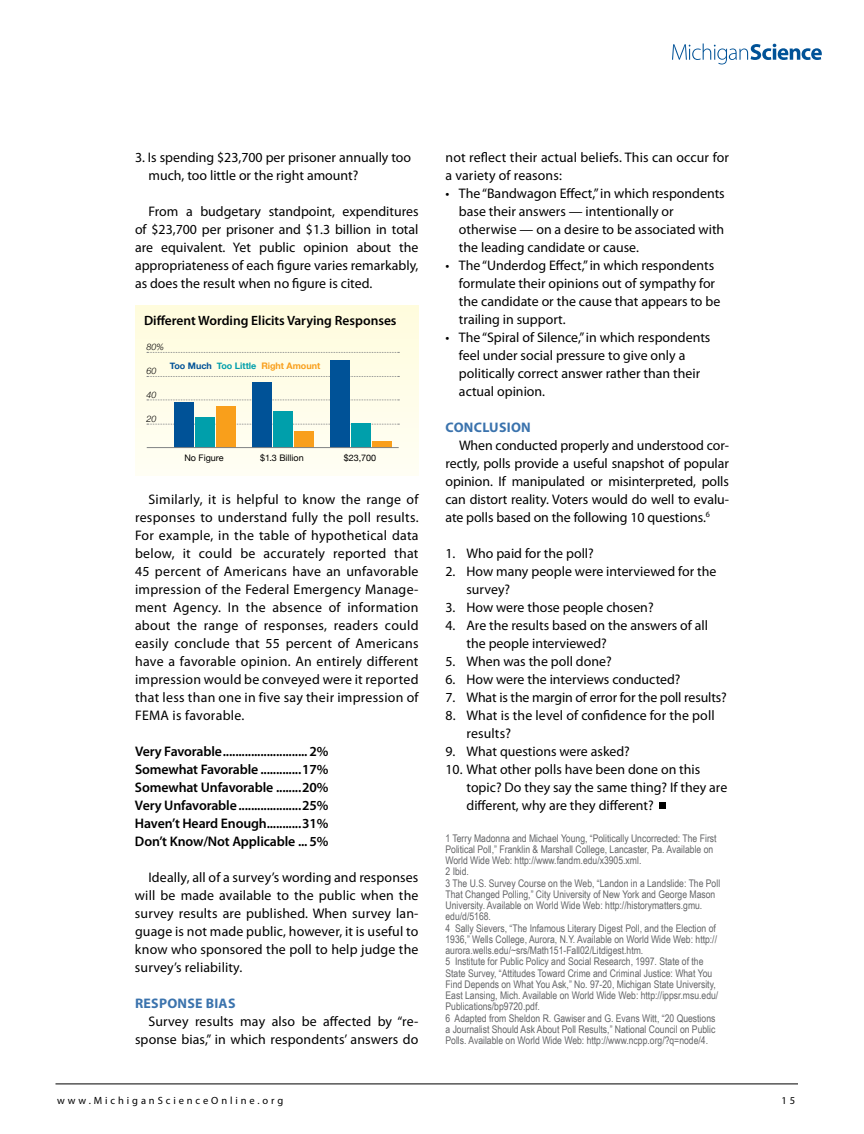
<style>
.page{position:relative;width:864px;height:1134px;background:#fff}
.page>*{position:absolute;margin:0;border:0;box-sizing:border-box;transform-origin:0 0}
.t1{font:13.8px/18px "Myriad Pro";color:#000}
.t2{font:600 13.8px/18px "Myriad Pro";letter-spacing:-.01em;color:#000;text-align:justify}
.t3{font:700 13.8px "Myriad Pro";color:#3b73ad}
.t4{font:600 13.5px "Myriad Pro";color:#000}
.t5{font:10.5px/11.2px "Arial Narrow";color:#636466}
.t6{font:10.5px "Myriad Pro";letter-spacing:.275em;color:#000}
.t7{font:700 9px "Helvetica Neue";color:#f99f1b}
.t8{font:9px "Helvetica Neue";color:#000}
.t9{font:italic 300 9px "Helvetica Neue";color:#000}
.s1{color:#005297}
.s2{color:#009fab}
</style>
<div class="page">
<hr style="left:56px;top:1084px;width:742px;height:1px;background:#000">
<div style="left:135px;top:305px;width:283px;height:171px;background:linear-gradient(to right,#fefce7,#fefce7)"></div>
<svg style="left:147px;top:424px;width:252px;height:1px"></svg>
<svg style="left:147px;top:400px;width:252px;height:1px"></svg>
<svg style="left:147px;top:352px;width:252px;height:1px"></svg>
<svg style="left:147px;top:376px;width:252px;height:1px"></svg>
<svg style="left:672px;top:44px;width:150px;height:20px"></svg>
<svg style="left:660px;top:802px;width:6px;height:6px"></svg>
<div style="left:175px;top:402px;width:19px;height:46px;background:#005297"></div>
<div style="left:196px;top:417px;width:19px;height:31px;background:#009fab"></div>
<div style="left:216px;top:406px;width:20px;height:42px;background:#f99f1b"></div>
<div style="left:252px;top:382px;width:20px;height:66px;background:#005297"></div>
<div style="left:273px;top:411px;width:20px;height:37px;background:#009fab"></div>
<div style="left:294px;top:431px;width:20px;height:17px;background:#f99f1b"></div>
<div style="left:330px;top:360px;width:20px;height:88px;background:#005297"></div>
<div style="left:351px;top:424px;width:20px;height:24px;background:#009fab"></div>
<div style="left:372px;top:441px;width:20px;height:7px;background:#f99f1b"></div>
<hr style="left:147px;top:447px;width:252px;height:1px;background:#808284">
<p class="t1" style="left:149px;top:148px;width:264px;text-indent:-14px">3. Is spending $23,700 per prisoner annually too much, too little or the right amount?</p>
<p class="t1" style="left:135px;top:202px;width:285px;text-align:justify;text-indent:13px">From a budgetary standpoint, expenditures of $23,700 per prisoner and $1 .3 billion in total are equivalent. Yet public opinion about the appropriateness of each figure varies remarkably, as does the result when no figure is cited.</p>
<p class="t4" style="left:144px;top:312px;width:254px">Different Wording Elicits Varying Responses</p>
<p class="t9" style="left:147px;top:341px;width:19px">80%</p>
<p class="t9" style="left:147px;top:365px;width:12px">60</p>
<p class="t9" style="left:147px;top:389px;width:12px">40</p>
<p class="t9" style="left:147px;top:413px;width:12px">20</p>
<p class="t7" style="left:170px;top:360px;width:152px"><span class="s1">Too Much</span> <span class="s2">Too Little</span> Right Amount</p>
<p class="t8" style="left:184px;top:453px;width:41px">No Figure</p>
<p class="t8" style="left:260px;top:453px;width:45px">$1.3 Billion</p>
<p class="t8" style="left:344px;top:453px;width:34px">$23,700</p>
<p class="t1" style="left:135px;top:490px;width:285px;text-align:justify;text-indent:14px">Similarly, it is helpful to know the range of responses to understand fully the poll results.<br>For example, in the table of hypothetical data below, it could be accurately reported that 45 percent of Americans have an unfavorable impression of the Federal Emergency Manage&shy;ment Agency. In the absence of information about the range of responses, readers could easily conclude that 55 percent of Americans have a favorable opinion. An entirely different impression would be conveyed were it reported that less than one in five say their impression of FEMA is favorable.</p>
<p class="t2" style="left:135px;top:742px;width:195px">Very Favorable........................... 2% Somewhat Favorable .............17% Somewhat Unfavorable ........20% Very Unfavorable....................25% Haven’t Heard Enough...........31% Don’t Know/Not Applicable ... 5%</p>
<p class="t1" style="left:135px;top:868px;width:285px;text-align:justify;text-indent:14px">Ideally, all of a survey’s wording and responses will be made available to the public when the survey results are published. When survey lan&shy;guage is not made public, however, it is useful to know who sponsored the poll to help judge the survey’s reliability.</p>
<p class="t3" style="left:135px;top:994px;width:18px">RESPONSE</p>
<p class="t3" style="left:206px;top:994px;width:17px">BIAS</p>
<p class="t1" style="left:135px;top:1012px;width:285px;text-align:right">Survey results may also be affected by “re&shy;sponse bias,” in which respondents’ answers do</p>
<p class="t1" style="left:445px;top:148px;width:285px">not reflect their actual beliefs. This can occur for a variety of reasons:</p>
<p class="t1" style="left:459px;top:184px;width:267px;text-indent:-14px">• The “Bandwagon Effect,”in which respondents base their answers — intentionally or otherwise — on a desire to be associated with the leading candidate or cause.</p>
<p class="t1" style="left:459px;top:256px;width:263px;text-indent:-14px">• The “Underdog Effect,”in which respondents formulate their opinions out of sympathy for the candidate or the cause that appears to be trailing in support.</p>
<p class="t1" style="left:459px;top:328px;width:253px;text-indent:-14px">• The “Spiral of Silence,”in which respondents feel under social pressure to give only a politically correct answer rather than their actual opinion.</p>
<p class="t3" style="left:446px;top:418px;width:18px">CONCLUSION</p>
<p class="t1" style="left:445px;top:436px;width:285px;text-align:justify;text-indent:14px">When conducted properly and understood cor&shy;rectly, polls provide a useful snapshot of popular opinion. If manipulated or misinterpreted, polls can distort reality. Voters would do well to evalu&shy;ate polls based on the following 1 0 questions.<sup>6</sup></p>
<p class="t1" style="left:445px;top:544px;width:150px">1 . Who paid for the poll?</p>
<p class="t1" style="left:467px;top:562px;width:251px;text-indent:-21px">2. How many people were interviewed for the survey?</p>
<p class="t1" style="left:445px;top:598px;width:210px">3. How were those people chosen?</p>
<p class="t1" style="left:467px;top:616px;width:243px;text-indent:-21px">4. Are the results based on the answers of all the people interviewed?</p>
<p class="t1" style="left:445px;top:652px;width:168px">5. When was the poll done?</p>
<p class="t1" style="left:445px;top:670px;width:237px">6. How were the interviews conducted?</p>
<p class="t1" style="left:445px;top:688px;width:283px">7. What is the margin of error for the poll results?</p>
<p class="t1" style="left:467px;top:706px;width:250px;text-indent:-21px">8. What is the level of confidence for the poll results?</p>
<p class="t1" style="left:446px;top:742px;width:186px">9. What questions were asked?</p>
<p class="t1" style="left:446px;top:760px;width:256px">1 0. What other polls have been done on this</p>
<p class="t1" style="left:467px;top:778px;width:262px">topic? Do they say the same thing? If they are</p>
<p class="t1" style="left:467px;top:796px;width:189px">different, why are they different?</p>
<p class="t5" style="left:446px;top:832px;width:276px">1 Terry Madonna and Michael Young, “Politically Uncorrected: The First Political Poll,” Franklin &amp; Marshall College, Lancaster, Pa. Available on World Wide Web: http://www.fandm.edu/x3905.xml.<br>2 Ibid.<br>3 The U.S. Survey Course on the Web, “Landon in a Landslide: The Poll That Changed Polling,” City University of New York and George Mason University. Available on World Wide Web: http://historymatters.gmu. edu/d/5168.<br>4 Sally Sievers, “The Infamous Literary Digest Poll, and the Election of 1936,” Wells College, Aurora, N.Y. Available on World Wide Web: http:// aurora.wells.edu/~srs/Math151-Fall02/Litdigest.htm.<br>5 Institute for Public Policy and Social Research, 1997. State of the State Survey, “Attitudes Toward Crime and Criminal Justice: What You Find Depends on What You Ask,” No. 97-20, Michigan State University, East Lansing, Mich. Available on World Wide Web: http://ippsr.msu.edu/ Publications/bp9720.pdf.<br>6 Adapted from Sheldon R. Gawiser and G. Evans Witt, “20 Questions a Journalist Should Ask About Poll Results,” National Council on Public Polls. Available on World Wide Web: http://www.ncpp.org/?q=node/4.</p>
<p class="t6" style="left:57px;top:1094px;width:228px">www.MichiganScienceOnline.org</p>
<p class="t6" style="left:781px;top:1094px;width:15px">1 5</p>
</div>
